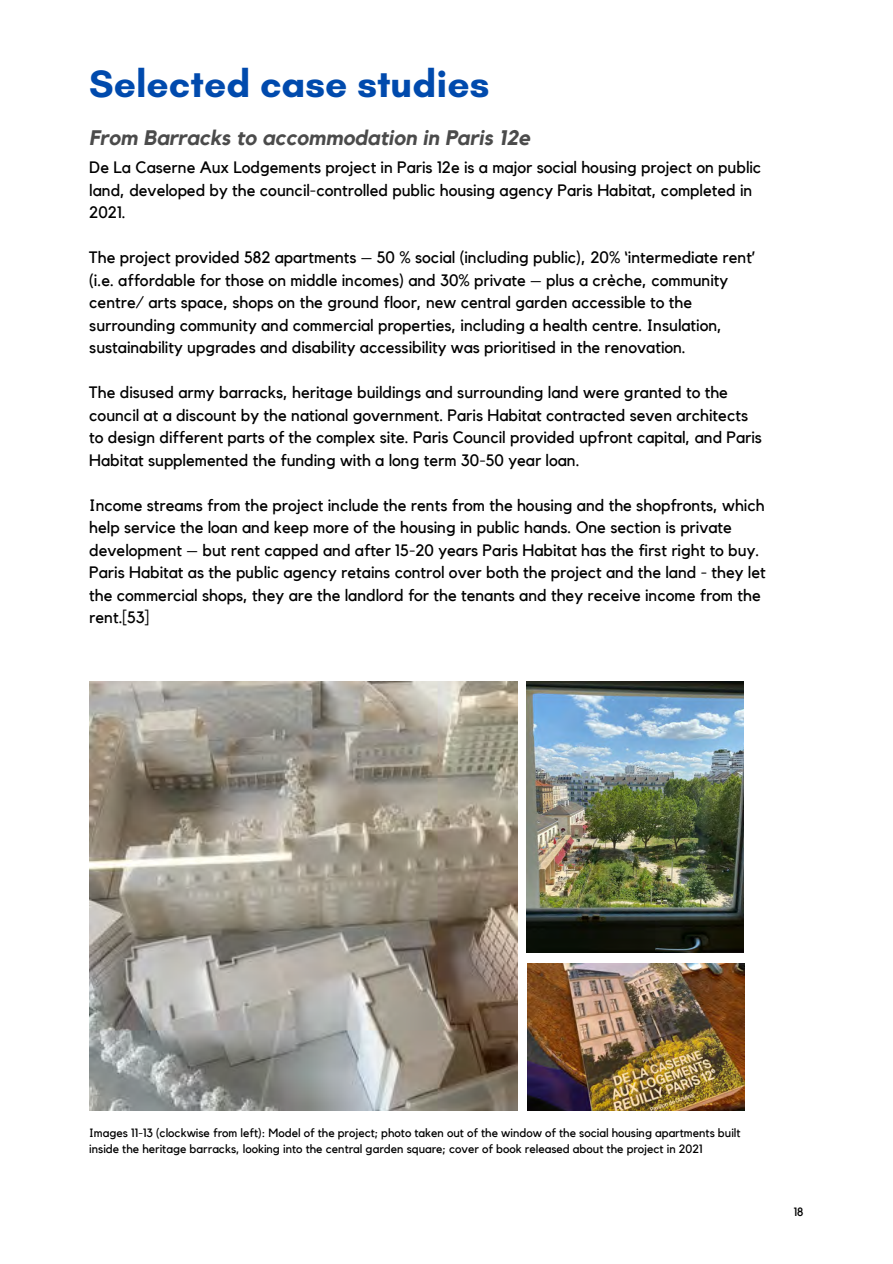
<style>
.page{position:relative;width:893px;height:1264px;background:#fff}
.page>*{position:absolute;margin:0;border:0;box-sizing:border-box;transform-origin:0 0}
.t1{font:700 39px "Glacial Indifference";color:#004aad}
.t2{font:italic 700 21px "Kollektif";color:#4b4b4b}
.t3{font:16.5px/22.5px "Kollektif";color:#000}
.t4{font:12px/16px "Kollektif";color:#000}
</style>
<div class="page">
<img style="left:89px;top:681px;width:428px;height:429px">
<img style="left:526px;top:681px;width:217px;height:271px">
<img style="left:527px;top:963px;width:217px;height:147px">
<p class="t1" style="left:89px;top:60px;width:401px">Selected case studies</p>
<p class="t2" style="left:89px;top:128px;width:443px">From Barracks to accommodation in Paris 12e</p>
<p class="t3" style="left:89px;top:157px;width:673px">De La Caserne Aux Lodgements project in Paris 12e is a major social housing project on public land, developed by the council-controlled public housing agency Paris Habitat, completed in<br>2021.</p>
<p class="t3" style="left:89px;top:247px;width:667px">The project provided 582 apartments – 50 % social (including public), 20% ‘intermediate rent’ (i.e. affordable for those on middle incomes) and 30% private – plus a crèche, community centre/ arts space, shops on the ground floor, new central garden accessible to the surrounding community and commercial properties, including a health centre. Insulation, sustainability upgrades and disability accessibility was prioritised in the renovation.</p>
<p class="t3" style="left:89px;top:382px;width:674px">The disused army barracks, heritage buildings and surrounding land were granted to the council at a discount by the national government. Paris Habitat contracted seven architects to design different parts of the complex site. Paris Council provided upfront capital, and Paris Habitat supplemented the funding with a long term 30-50 year loan.</p>
<p class="t3" style="left:89px;top:494px;width:678px">Income streams from the project include the rents from the housing and the shopfronts, which help service the loan and keep more of the housing in public hands. One section is private development – but rent capped and after 15-20 years Paris Habitat has the first right to buy.<br>Paris Habitat as the public agency retains control over both the project and the land - they let the commercial shops, they are the landlord for the tenants and they receive income from the rent.[53]</p>
<p class="t4" style="left:89px;top:1125px;width:652px">Images 11-13 (clockwise from left): Model of the project; photo taken out of the window of the social housing apartments built inside the heritage barracks, looking into the central garden square; cover of book released about the project in 2021</p>
<p class="t4" style="left:793px;top:1204px;width:11px">18</p>
</div>
